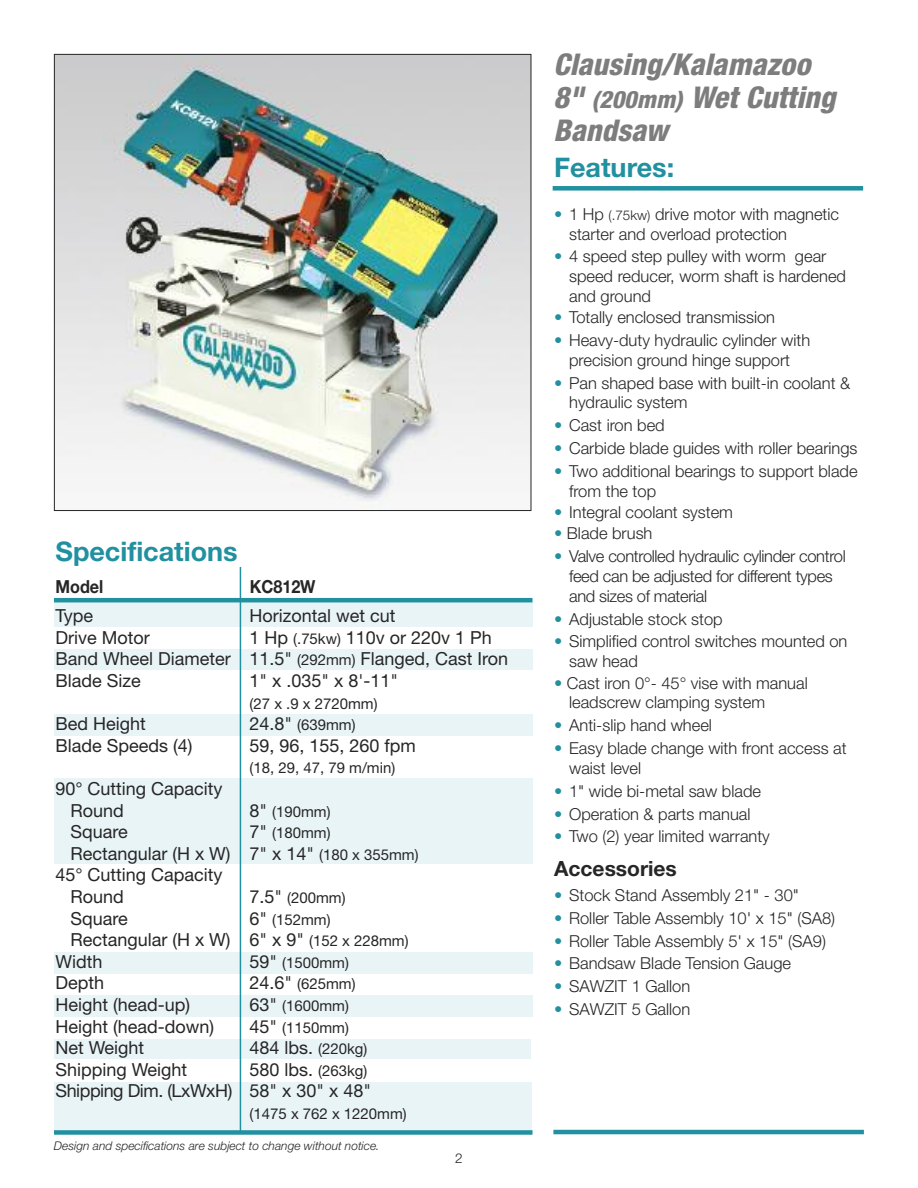
<style>
.page{position:relative;width:918px;height:1188px;background:#fff}
.page>*{position:absolute;margin:0;border:0;box-sizing:border-box;transform-origin:0 0}
.t1{font:italic 800 condensed 30px/33px "Helvetica Neue";letter-spacing:.005em;color:#7d7d7d}
.t2{font:700 27px "Helvetica Neue";color:#2190a0}
.t3{font:700 21px "Helvetica Neue";color:#272627}
.t4{font:18px/21.6px "Helvetica Neue";color:#272627}
.t5{font:18px/21.6px "Helvetica Neue";letter-spacing:-.025em;color:#272627;text-align:right}
.t6{font:700 18px "Helvetica Neue";color:#272627;scale:.9 1}
.t7{font:300 16.5px/19.8px "Helvetica Neue";color:#272627}
.t8{font:300 16.5px/19.8px "Helvetica Neue";letter-spacing:-.02em;color:#272627}
.t9{font:15px "Helvetica Neue";color:#272627}
.t10{font:300 13.5px "Helvetica Neue";color:#272627}
.t11{font:italic 300 12px "Helvetica Neue";color:#272627}
.s1{font-size:15px}
.s2{font-size:18px}
.s3{font-size:24px}
.s4{color:#2190a0}
.s5{font-size:13.5px}
</style>
<div class="page">
<div style="left:54px;top:1040px;width:476px;height:19px;background:#e9f4f6"></div>
<div style="left:54px;top:996px;width:479px;height:21px;background:#e9f4f6"></div>
<div style="left:54px;top:952px;width:479px;height:21px;background:#e9f4f6"></div>
<div style="left:54px;top:1082px;width:478px;height:52px;background:#e9f4f6"></div>
<div style="left:54px;top:779px;width:479px;height:85px;background:#e9f4f6"></div>
<div style="left:54px;top:715px;width:479px;height:21px;background:#e9f4f6"></div>
<div style="left:54px;top:649px;width:479px;height:21px;background:#e9f4f6"></div>
<div style="left:54px;top:602px;width:479px;height:25px;background:#e9f4f6"></div>
<img style="left:56px;top:56px;width:473px;height:453px">
<div style="left:54px;top:1130px;width:479px;height:5px;background:#2190a0"></div>
<hr style="left:553px;top:1130px;width:311px;height:4px;background:#2190a0">
<div style="left:553px;top:186px;width:310px;height:5px;background:#2190a0"></div>
<hr style="left:54px;top:598px;width:479px;height:4px;background:#2190a0">
<hr style="left:240px;top:567px;width:1px;height:567px;background:#2190a0">
<h2 class="t2" style="left:56px;top:541px;width:184px">Specifications</h2>
<p class="t6" style="left:56px;top:580px;width:55px">Model</p>
<p class="t6" style="left:250px;top:580px;width:75px">KC812W</p>
<p class="t4" style="left:56px;top:607px;width:39px">Type</p>
<p class="t4" style="left:250px;top:607px;width:147px">Horizontal wet cut</p>
<p class="t4" style="left:56px;top:628px;width:96px">Drive Motor</p>
<p class="t4" style="left:55px;top:628px;width:454px;text-indent:194px">1 Hp <span class="s1">(.75kw)</span> 110v or 220v 1 Ph<br>Band Wheel Diameter 11.5" <span class="s1">(292mm)</span> Flanged, Cast Iron<br>Blade Size</p>
<p class="t4" style="left:250px;top:672px;width:150px">1" x .035" x 8'-11"</p>
<p class="t9" style="left:250px;top:698px;width:129px">(27 x .9 x 2720mm)</p>
<p class="t4" style="left:56px;top:715px;width:92px">Bed Height</p>
<p class="t9" style="left:250px;top:720px;width:107px"><span class="s2">24.8"</span> (639mm)</p>
<p class="t4" style="left:56px;top:736px;width:138px">Blade Speeds (4)</p>
<p class="t4" style="left:250px;top:736px;width:168px">59, 96, 155, 260 fpm</p>
<p class="t9" style="left:250px;top:763px;width:147px">(18, 29, 47, 79 m/min)</p>
<p class="t4" style="left:70px;top:780px;width:154px;text-indent:-15px">90° Cutting Capacity<br>Round</p>
<p class="t9" style="left:250px;top:806px;width:82px"><span class="s2">8"</span> (190mm)</p>
<p class="t4" style="left:70px;top:823px;width:59px">Square</p>
<p class="t9" style="left:250px;top:828px;width:82px"><span class="s2">7"</span> (180mm)</p>
<p class="t4" style="left:70px;top:844px;width:350px">Rectangular (H x W) 7" x 14" <span class="s1">(180 x 355mm)</span></p>
<p class="t4" style="left:56px;top:866px;width:169px">45° Cutting Capacity</p>
<p class="t4" style="left:70px;top:888px;width:55px">Round</p>
<p class="t9" style="left:250px;top:892px;width:97px"><span class="s2">7.5"</span> (200mm)</p>
<p class="t4" style="left:70px;top:909px;width:59px">Square</p>
<p class="t9" style="left:250px;top:914px;width:82px"><span class="s2">6"</span> (152mm)</p>
<p class="t4" style="left:56px;top:931px;width:355px;text-indent:15px">Rectangular (H x W) 6" x 9" <span class="s1">(152 x 228mm)<br></span>Width</p>
<p class="t9" style="left:250px;top:957px;width:101px"><span class="s2">59"</span> (1500mm)</p>
<p class="t4" style="left:56px;top:974px;width:50px">Depth</p>
<p class="t9" style="left:250px;top:979px;width:107px"><span class="s2">24.6"</span> (625mm)</p>
<p class="t4" style="left:56px;top:996px;width:136px">Height (head-up)</p>
<p class="t9" style="left:250px;top:1000px;width:101px"><span class="s2">63"</span> (1600mm)</p>
<p class="t4" style="left:56px;top:1017px;width:160px">Height (head-down)</p>
<p class="t9" style="left:250px;top:1022px;width:101px"><span class="s2">45"</span> (1150mm)</p>
<p class="t4" style="left:56px;top:1039px;width:90px">Net Weight</p>
<p class="t4" style="left:250px;top:1039px;width:119px">484 lbs. <span class="s1">(220kg)</span></p>
<p class="t4" style="left:56px;top:1060px;width:133px">Shipping Weight</p>
<p class="t5" style="left:56px;top:1060px;width:317px">580 lbs. <span class="s1">(263kg)<br></span>Shipping Dim. (LxWxH) 58" x 30" x 48"</p>
<p class="t9" style="left:250px;top:1108px;width:159px">(1475 x 762 x 1220mm)</p>
<p class="t11" style="left:54px;top:1141px;width:327px">Design and specifications are subject to change without notice.</p>
<p class="t10" style="left:455px;top:1153px;width:9px">2</p>
<h1 class="t1" style="left:553px;top:51px;width:283px">Clausing/Kalamazoo<br>8" <span class="s3">(200mm)</span> Wet Cutting<br>Bandsaw</h1>
<h2 class="t2" style="left:554px;top:158px;width:122px">Features:</h2>
<p class="t7" style="left:569px;top:205px;width:271px;text-indent:-15px"><span class="s4">•</span> 1 Hp <span class="s5">(.75kw)</span> drive motor with magnetic starter and overload protection</p>
<p class="t7" style="left:569px;top:248px;width:278px;text-indent:-15px"><span class="s4">•</span> 4 speed step pulley with worm gear speed reducer, worm shaft is hardened and ground</p>
<p class="t7" style="left:554px;top:309px;width:222px"><span class="s4">•</span> Totally enclosed transmission</p>
<p class="t7" style="left:554px;top:332px;width:258px;text-align:center"><span class="s4">•</span> Heavy-duty hydraulic cylinder with precision ground hinge support</p>
<p class="t7" style="left:569px;top:374px;width:283px;text-indent:-15px"><span class="s4">•</span> Pan shaped base with built-in coolant &amp; hydraulic system</p>
<p class="t7" style="left:554px;top:417px;width:112px"><span class="s4">•</span> Cast iron bed</p>
<p class="t7" style="left:554px;top:440px;width:305px"><span class="s4">•</span> Carbide blade guides with roller bearings</p>
<p class="t7" style="left:569px;top:463px;width:290px;text-indent:-15px"><span class="s4">•</span> Two additional bearings to support blade from the top</p>
<p class="t7" style="left:554px;top:504px;width:180px"><span class="s4">•</span> Integral coolant system</p>
<p class="t7" style="left:554px;top:525px;width:100px"><span class="s4">•</span> Blade brush</p>
<p class="t8" style="left:569px;top:548px;width:278px;text-indent:-15px"><span class="s4">•</span> Valve controlled hydraulic cylinder control feed can be adjusted for different types and sizes of material</p>
<p class="t7" style="left:554px;top:610px;width:170px"><span class="s4">•</span> Adjustable stock stop</p>
<p class="t7" style="left:569px;top:633px;width:280px;text-indent:-15px"><span class="s4">•</span> Simplified control switches mounted on saw head</p>
<p class="t7" style="left:569px;top:674px;width:240px;text-indent:-15px"><span class="s4">•</span> Cast iron 0°- 45° vise with manual leadscrew clamping system</p>
<p class="t7" style="left:554px;top:717px;width:159px"><span class="s4">•</span> Anti-slip hand wheel</p>
<p class="t7" style="left:569px;top:740px;width:279px;text-indent:-15px"><span class="s4">•</span> Easy blade change with front access at waist level</p>
<p class="t7" style="left:554px;top:782px;width:208px"><span class="s4">•</span> 1" wide bi-metal saw blade</p>
<p class="t7" style="left:554px;top:805px;width:198px"><span class="s4">•</span> Operation &amp; parts manual</p>
<p class="t7" style="left:554px;top:828px;width:217px"><span class="s4">•</span> Two (2) year limited warranty</p>
<p class="t3" style="left:554px;top:861px;width:124px">Accessories</p>
<p class="t7" style="left:554px;top:887px;width:246px"><span class="s4">•</span> Stock Stand Assembly 21" - 30"</p>
<p class="t7" style="left:554px;top:910px;width:283px"><span class="s4">•</span> Roller Table Assembly 10' x 15" (SA8)</p>
<p class="t7" style="left:554px;top:932px;width:273px"><span class="s4">•</span> Roller Table Assembly 5' x 15" (SA9)</p>
<p class="t7" style="left:554px;top:955px;width:238px"><span class="s4">•</span> Bandsaw Blade Tension Gauge</p>
<p class="t7" style="left:554px;top:978px;width:138px"><span class="s4">•</span> SAWZIT 1 Gallon</p>
<p class="t7" style="left:554px;top:1001px;width:138px"><span class="s4">•</span> SAWZIT 5 Gallon</p>
</div>
